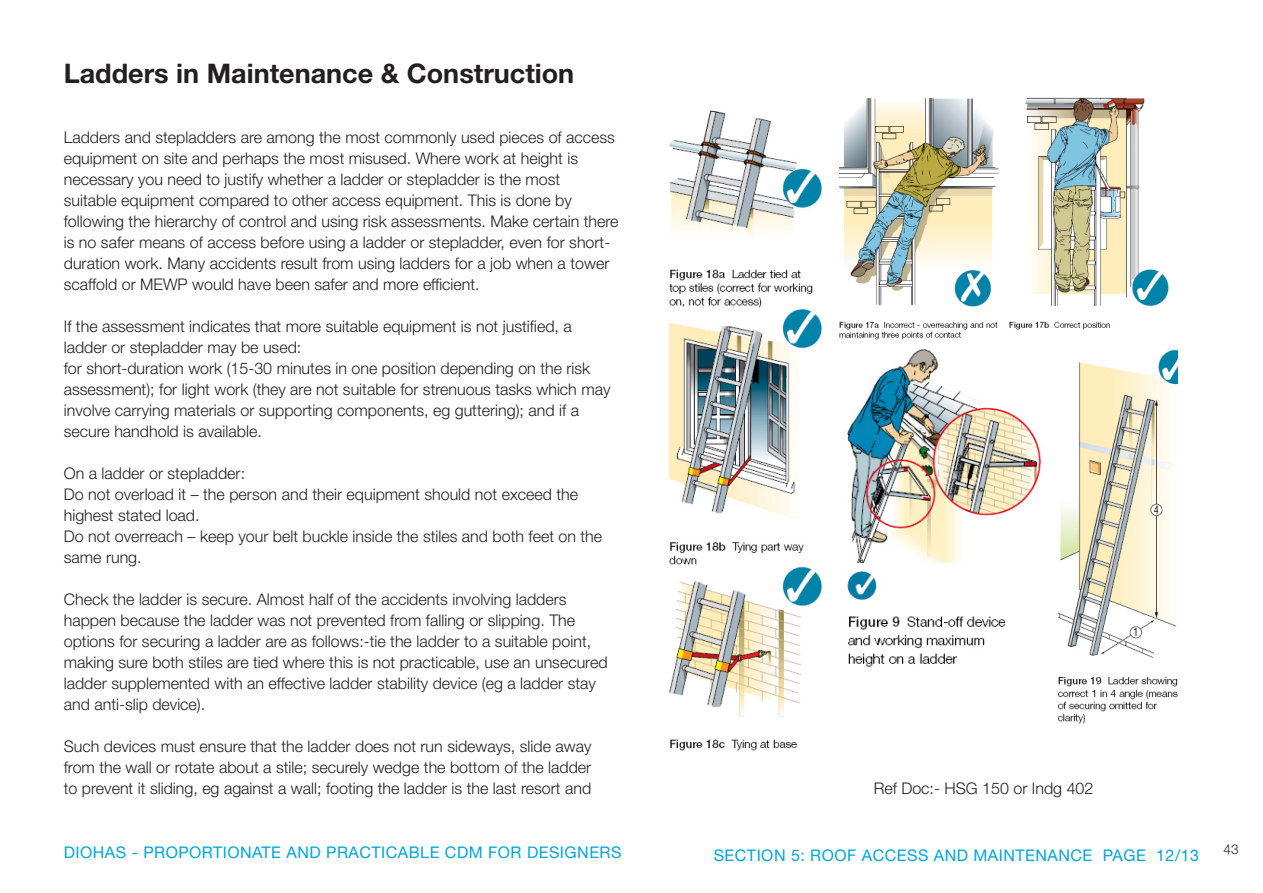
<style>
.page{position:relative;width:1263px;height:893px;background:#fff}
.page>*{position:absolute;margin:0;border:0;box-sizing:border-box;transform-origin:0 0}
.t1{font:700 27px "Helvetica Neue LT Pro";color:#231f20}
.t2{font:300 16.05px/21px "Helvetica Neue LT Pro";color:#231f20}
.Text_Medium_Heading{font:16.05px "Helvetica Neue LT Pro";letter-spacing:.03em;color:#00a6db}
.t3{font:300 13.5px "Helvetica Neue LT Pro";color:#231f20}
</style>
<div class="page">
<img style="left:668px;top:110px;width:154px;height:641px">
<img style="left:839px;top:98px;width:330px;height:242px">
<img style="left:847px;top:349px;width:194px;height:318px">
<img style="left:1058px;top:349px;width:120px;height:375px">
<p class="t1" style="left:64px;top:57px;width:512px">Ladders in Maintenance &amp; Construction</p>
<p class="t2" style="left:64px;top:127px;width:553px">Ladders and stepladders are among the most commonly used pieces of access equipment on site and perhaps the most misused. Where work at height is necessary you need to justify whether a ladder or stepladder is the most</p>
<p class="t2" style="left:64px;top:190px;width:556px">suitable equipment compared to other access equipment. This is done by following the hierarchy of control and using risk assessments. Make certain there is no safer means of access before using a ladder or stepladder, even for short&shy;duration work. Many accidents result from using ladders for a job when a tower scaffold or MEWP would have been safer and more efficient.</p>
<p class="t2" style="left:64px;top:316px;width:509px">If the assessment indicates that more suitable equipment is not justified, a</p>
<p class="t2" style="left:64px;top:337px;width:239px">ladder or stepladder may be used:</p>
<p class="t2" style="left:64px;top:358px;width:548px">for short-duration work (15-30 minutes in one position depending on the risk assessment); for light work (they are not suitable for strenuous tasks which may involve carrying materials or supporting components, eg guttering); and if a secure handhold is available.</p>
<p class="t2" style="left:64px;top:463px;width:183px">On a ladder or stepladder:</p>
<p class="t2" style="left:64px;top:484px;width:516px">Do not overload it – the person and their equipment should not exceed the highest stated load.</p>
<p class="t2" style="left:64px;top:526px;width:540px">Do not overreach – keep your belt buckle inside the stiles and both feet on the same rung.</p>
<p class="t2" style="left:64px;top:589px;width:545px">Check the ladder is secure. Almost half of the accidents involving ladders happen because the ladder was not prevented from falling or slipping. The options for securing a ladder are as follows:-tie the ladder to a suitable point, making sure both stiles are tied where this is not practicable, use an unsecured ladder supplemented with an effective ladder stability device (eg a ladder stay and anti-slip device).</p>
<p class="t2" style="left:64px;top:736px;width:529px;text-align:justify">Such devices must ensure that the ladder does not run sideways, slide away from the wall or rotate about a stile; securely wedge the bottom of the ladder to prevent it sliding, eg against a wall; footing the ladder is the last resort and</p>
<p class="Text_Medium_Heading" style="left:64px;top:842px;width:559px">DIOHAS - PROPORTIONATE AND PRACTICABLE CDM FOR DESIGNERS</p>
<p class="t2" style="left:874px;top:777px;width:221px">Ref Doc:- HSG 150 or Indg 402</p>
<p class="Text_Medium_Heading" style="left:714px;top:845px;width:487px">SECTION 5: ROOF ACCESS AND MAINTENANCE PAGE 12/13</p>
<p class="t3" style="left:1223px;top:841px;width:17px">43</p>
</div>
